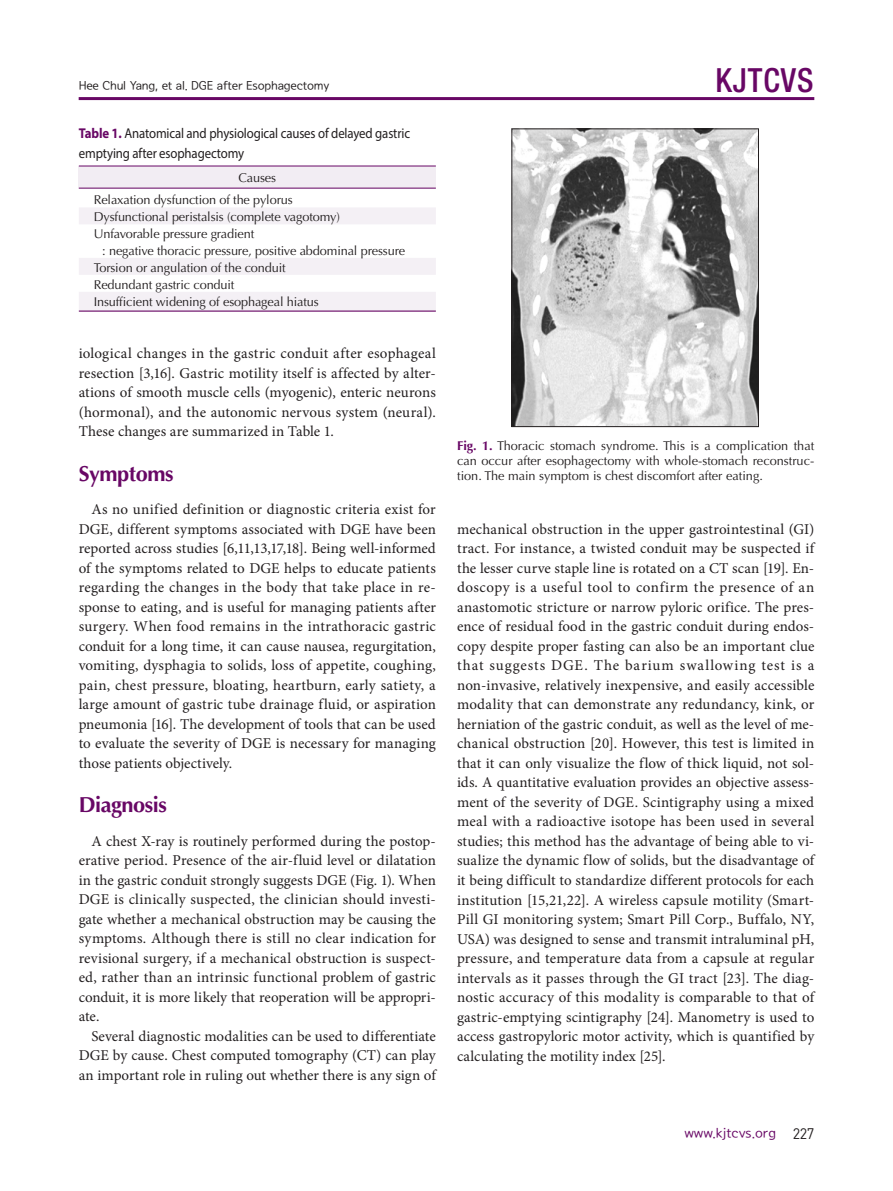
<style>
.page{position:relative;width:893px;height:1191px;background:#fff}
.page>*{position:absolute;margin:0;border:0;box-sizing:border-box;transform-origin:0 0}
.t1{font:500 condensed 33.3px "Helvetica Neue LT Std";letter-spacing:.03em;color:#680765;scale:.95 1}
.t2{font:700 21.75px "Optima LT Std";letter-spacing:-.02em;color:#680765}
.t3{font:15px/19.5px "Minion Pro";color:#231f20;text-align:justify}
.t4{font:15px "Dinreg";color:#231f20;scale:.95 1}
.t5{font:14.25px/19.5px "Myriad Pro";letter-spacing:-.01em;color:#231f20;scale:.9 1}
.t6{font:13.5px "Seoul Namsan M";color:#680765}
.t7{font:12.75px/17px "Optima LT Std";letter-spacing:-.01em;color:#231f20}
.t8{font:12px "Seoul Namsan M";letter-spacing:-.02em;color:#231f20}
.s1{font-weight:700;color:#680765}
</style>
<div class="page">
<hr style="left:79px;top:97px;width:735px;height:3px;background:#680765">
<div style="left:79px;top:166px;width:357px;height:22px;background:#f2edf3"></div>
<svg style="left:79px;top:208px;width:357px;height:102px"></svg>
<hr style="left:79px;top:310px;width:357px;height:2px;background:#680765">
<hr style="left:79px;top:166px;width:357px;height:1px;background:#680765">
<hr style="left:79px;top:188px;width:357px;height:1px;background:#680765">
<img style="left:514px;top:131px;width:243px;height:294px">
<div style="left:512px;top:129px;width:247px;height:298px;border:1px solid #231f20"></div>
<p class="t8" style="left:79px;top:80px;width:252px">Hee Chul Yang, et al. DGE after Esophagectomy</p>
<p class="t5" style="left:79px;top:123px;width:370px"><span class="s1">Table 1.</span> Anatomical and physiological causes of delayed gastric emptying after esophagectomy</p>
<p class="t7" style="left:94px;top:166px;width:200px;line-height:22.5px;text-indent:145px">Causes<br>Relaxation dysfunction of the pylorus</p>
<p class="t7" style="left:94px;top:209px;width:248px">Dysfunctional peristalsis (complete vagotomy)<br>Unfavorable pressure gradient</p>
<p class="t7" style="left:94px;top:242px;width:313px;text-indent:9px">: negative thoracic pressure, positive abdominal pressure Torsion or angulation of the conduit<br>Redundant gastric conduit<br>Insufficient widening of esophageal hiatus</p>
<p class="t3" style="left:79px;top:343px;width:359px">iological changes in the gastric conduit after esophageal resection [3,16]. Gastric motility itself is affected by alter&shy;ations of smooth muscle cells (myogenic), enteric neurons (hormonal), and the autonomic nervous system (neural).<br>These changes are summarized in Table 1.</p>
<h2 class="t2" style="left:79px;top:461px;width:96px">Symptoms</h2>
<p class="t3" style="left:79px;top:499px;width:359px;text-indent:13px">As no unified definition or diagnostic criteria exist for DGE, different symptoms associated with DGE have been reported across studies [6,11,13,17,18]. Being well-informed of the symptoms related to DGE helps to educate patients regarding the changes in the body that take place in re&shy;sponse to eating, and is useful for managing patients after surgery. When food remains in the intrathoracic gastric conduit for a long time, it can cause nausea, regurgitation, vomiting, dysphagia to solids, loss of appetite, coughing, pain, chest pressure, bloating, heartburn, early satiety, a large amount of gastric tube drainage fluid, or aspiration pneumonia [16]. The development of tools that can be used to evaluate the severity of DGE is necessary for managing those patients objectively.</p>
<h2 class="t2" style="left:79px;top:792px;width:90px">Diagnosis</h2>
<p class="t3" style="left:79px;top:831px;width:359px;text-indent:13px">A chest X-ray is routinely performed during the postop&shy;erative period. Presence of the air-fluid level or dilatation in the gastric conduit strongly suggests DGE (Fig. 1). When DGE is clinically suspected, the clinician should investi&shy;gate whether a mechanical obstruction may be causing the symptoms. Although there is still no clear indication for revisional surgery, if a mechanical obstruction is suspect&shy;ed, rather than an intrinsic functional problem of gastric conduit, it is more likely that reoperation will be appropri&shy;ate.</p>
<p class="t3" style="left:79px;top:1026px;width:359px;text-indent:13px">Several diagnostic modalities can be used to differentiate DGE by cause. Chest computed tomography (CT) can play an important role in ruling out whether there is any sign of</p>
<h1 class="t1" style="left:716px;top:60px;width:105px">KJTCVS</h1>
<p class="t7" style="left:457px;top:438px;width:359px;line-height:15px;text-align:justify"><span class="s1">Fig. 1.</span> Thoracic stomach syndrome. This is a complication that can occur after esophagectomy with whole-stomach reconstruc&shy;tion. The main symptom is chest discomfort after eating.</p>
<p class="t3" style="left:457px;top:519px;width:359px">mechanical obstruction in the upper gastrointestinal (GI) tract. For instance, a twisted conduit may be suspected if the lesser curve staple line is rotated on a CT scan [19]. En&shy;doscopy is a useful tool to confirm the presence of an anastomotic stricture or narrow pyloric orifice. The pres&shy;ence of residual food in the gastric conduit during endos&shy;copy despite proper fasting can also be an important clue that suggests DGE. The barium swallowing test is a non-invasive, relatively inexpensive, and easily accessible modality that can demonstrate any redundancy, kink, or herniation of the gastric conduit, as well as the level of me&shy;chanical obstruction [20]. However, this test is limited in that it can only visualize the flow of thick liquid, not sol&shy;ids. A quantitative evaluation provides an objective assess&shy;ment of the severity of DGE. Scintigraphy using a mixed meal with a radioactive isotope has been used in several studies; this method has the advantage of being able to vi&shy;sualize the dynamic flow of solids, but the disadvantage of it being difficult to standardize different protocols for each institution [15,21,22]. A wireless capsule motility (Smart-Pill GI monitoring system; Smart Pill Corp., Buffalo, NY, USA) was designed to sense and transmit intraluminal pH, pressure, and temperature data from a capsule at regular intervals as it passes through the GI tract [23]. The diag&shy;nostic accuracy of this modality is comparable to that of gastric-emptying scintigraphy [24]. Manometry is used to access gastropyloric motor activity, which is quantified by calculating the motility index [25].</p>
<p class="t6" style="left:684px;top:1126px;width:93px">www.kjtcvs.org</p>
<p class="t4" style="left:793px;top:1124px;width:24px">227</p>
</div>
